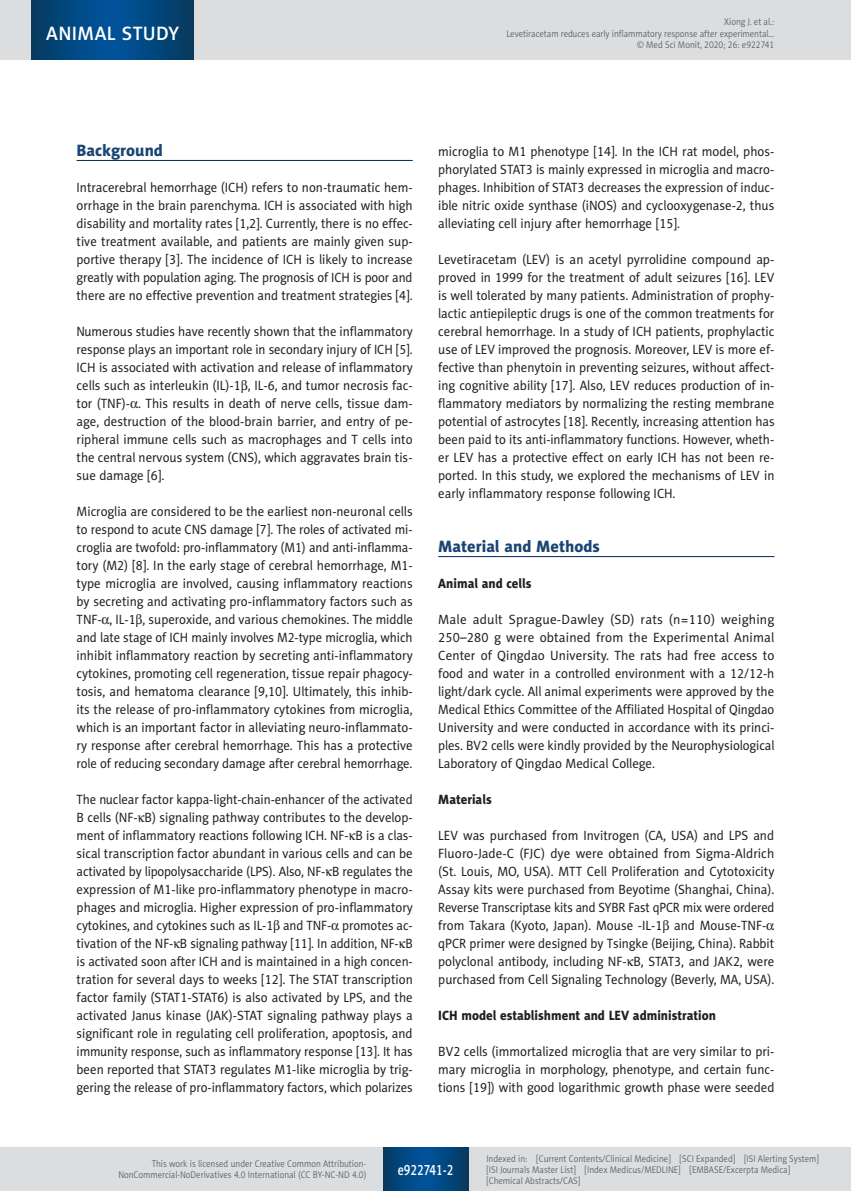
<style>
.page{position:relative;width:851px;height:1191px;background:#fff}
.page>*{position:absolute;margin:0;border:0;box-sizing:border-box;transform-origin:0 0}
.t1{font:19.5px "Naomi Sans EFN Medium";letter-spacing:.015em;color:#fff}
.MSM_Headline_1{font:16.5px "Naomi Sans EFN Heavy";color:#1a4574}
.MSM_e-PAGINA{font:15px "Naomi Sans EFN Medium";color:#fff;scale:.8 1}
.MSM_Body{font:13.5px/18px "Naomi Sans EFN";color:#231f20;text-align:justify;scale:.95 1}
.MSM_Body-2{font:13.5px/18px "Naomi Sans EFN";color:#231f20;text-align:justify;scale:.94 1}
.MSM_Body-3{font:13.5px/18px "Naomi Sans EFN";color:#231f20;text-align:justify;scale:.96 1}
.MSM_Body-4{font:13.5px/18px "Naomi Sans EFN";color:#231f20;text-align:justify}
.MSM_Headline_2{font:13.5px "Naomi Sans EFN Heavy";color:#231f20;scale:.95 1}
.MSM_pagina_sygnatura{font:9.75px/11.2px "Naomi Sans EFN Light";color:#57585a;scale:.9 1}
.MSM_pagina_zywa{font:9.75px/11.2px "Naomi Sans EFN Light";color:#57585a;text-align:right;scale:.9 1}
.s1{font-family:"Standard Sym L"}
</style>
<div class="page">
<hr style="left:77px;top:160px;width:335px;height:1px;background:#00295c">
<hr style="left:438px;top:556px;width:336px;height:1px;background:#00295c">
<div style="left:0;top:1148px;width:850px;height:43px;background:#dcdddf"></div>
<svg style="left:383px;top:1147px;width:85px;height:43px;background:#02477e"></svg>
<div style="left:0;top:0;width:850px;height:60px;background:#dcdddf"></div>
<hr style="left:850px;top:0;width:1px;height:60px;background:#dcdddf">
<svg style="left:32px;top:0;width:161px;height:60px;background:#02477f"></svg>
<h1 class="t1" style="left:46px;top:22px;width:134px">ANIMAL STUDY</h1>
<p class="MSM_pagina_zywa" style="left:506px;top:16px;width:299px">Xiong J. et al.:<br>Levetiracetam reduces early inflammatory response after experimental…</p>
<p class="MSM_pagina_sygnatura" style="left:637px;top:39px;width:154px">© Med Sci Monit, 2020; 26: e922741</p>
<p class="MSM_Headline_1" style="left:77px;top:140px;width:88px">Background</p>
<p class="MSM_Body" style="left:77px;top:178px;width:355px">Intracerebral hemorrhage (ICH) refers to non-traumatic hem&shy;orrhage in the brain parenchyma. ICH is associated with high disability and mortality rates [1,2]. Currently, there is no effec&shy;tive treatment available, and patients are mainly given sup&shy;portive therapy [3]. The incidence of ICH is likely to increase greatly with population aging. The prognosis of ICH is poor and there are no effective prevention and treatment strategies [4].</p>
<p class="MSM_Body-2" style="left:77px;top:322px;width:359px">Numerous studies have recently shown that the inflammatory response plays an important role in secondary injury of ICH [5].<br>ICH is associated with activation and release of inflammatory cells such as interleukin (IL)-1<span class="s1">b</span>, IL-6, and tumor necrosis fac&shy;tor (TNF)-<span class="s1">a</span>. This results in death of nerve cells, tissue dam&shy;age, destruction of the blood-brain barrier, and entry of pe&shy;ripheral immune cells such as macrophages and T cells into the central nervous system (CNS), which aggravates brain tis&shy;sue damage [6].</p>
<p class="MSM_Body" style="left:77px;top:502px;width:355px">Microglia are considered to be the earliest non-neuronal cells to respond to acute CNS damage [7]. The roles of activated mi&shy;croglia are twofold: pro-inflammatory (M1) and anti-inflamma&shy;tory (M2) [8]. In the early stage of cerebral hemorrhage, M1- type microglia are involved, causing inflammatory reactions by secreting and activating pro-inflammatory factors such as TNF-<span class="s1">a</span>, IL-1<span class="s1">b</span>, superoxide, and various chemokines. The middle and late stage of ICH mainly involves M2-type microglia, which inhibit inflammatory reaction by secreting anti-inflammatory cytokines, promoting cell regeneration, tissue repair phagocy&shy;tosis, and hematoma clearance [9,10]. Ultimately, this inhib&shy;its the release of pro-inflammatory cytokines from microglia, which is an important factor in alleviating neuro-inflammato&shy;ry response after cerebral hemorrhage. This has a protective role of reducing secondary damage after cerebral hemorrhage.</p>
<p class="MSM_Body-2" style="left:77px;top:790px;width:359px">The nuclear factor kappa-light-chain-enhancer of the activated B cells (NF-<span class="s1">k</span>B) signaling pathway contributes to the develop&shy;ment of inflammatory reactions following ICH. NF-<span class="s1">k</span>B is a clas&shy;sical transcription factor abundant in various cells and can be activated by lipopolysaccharide (LPS). Also, NF-<span class="s1">k</span>B regulates the expression of M1-like pro-inflammatory phenotype in macro&shy;phages and microglia. Higher expression of pro-inflammatory cytokines, and cytokines such as IL-1<span class="s1">b</span> and TNF-<span class="s1">a</span> promotes ac&shy;tivation of the NF-<span class="s1">k</span>B signaling pathway [11]. In addition, NF-<span class="s1">k</span>B is activated soon after ICH and is maintained in a high concen&shy;tration for several days to weeks [12]. The STAT transcription factor family (STAT1-STAT6) is also activated by LPS, and the activated Janus kinase (JAK)-STAT signaling pathway plays a significant role in regulating cell proliferation, apoptosis, and immunity response, such as inflammatory response [13]. It has been reported that STAT3 regulates M1-like microglia by trig&shy;gering the release of pro-inflammatory factors, which polarizes</p>
<p class="MSM_Body" style="left:438px;top:142px;width:355px">microglia to M1 phenotype [14]. In the ICH rat model, phos&shy;phorylated STAT3 is mainly expressed in microglia and macro&shy;phages. Inhibition of STAT3 decreases the expression of induc&shy;ible nitric oxide synthase (iNOS) and cyclooxygenase-2, thus alleviating cell injury after hemorrhage [15].</p>
<p class="MSM_Body-3" style="left:438px;top:250px;width:352px">Levetiracetam (LEV) is an acetyl pyrrolidine compound ap&shy;proved in 1999 for the treatment of adult seizures [16]. LEV is well tolerated by many patients. Administration of prophy&shy;lactic antiepileptic drugs is one of the common treatments for cerebral hemorrhage. In a study of ICH patients, prophylactic use of LEV improved the prognosis. Moreover, LEV is more ef&shy;fective than phenytoin in preventing seizures, without affect&shy;ing cognitive ability [17]. Also, LEV reduces production of in&shy;flammatory mediators by normalizing the resting membrane potential of astrocytes [18]. Recently, increasing attention has been paid to its anti-inflammatory functions. However, wheth&shy;er LEV has a protective effect on early ICH has not been re&shy;ported. In this study, we explored the mechanisms of LEV in early inflammatory response following ICH.</p>
<p class="MSM_Headline_1" style="left:438px;top:536px;width:163px">Material and Methods</p>
<p class="MSM_Headline_2" style="left:438px;top:575px;width:100px">Animal and cells</p>
<p class="MSM_Body-4" style="left:438px;top:610px;width:338px">Male adult Sprague-Dawley (SD) rats (n=110) weighing 250–280 g were obtained from the Experimental Animal Center of Qingdao University. The rats had free access to food and water in a controlled environment with a 12/12-h light/dark cycle. All animal experiments were approved by the Medical Ethics Committee of the Affiliated Hospital of Qingdao University and were conducted in accordance with its princi&shy;ples. BV2 cells were kindly provided by the Neurophysiological Laboratory of Qingdao Medical College.</p>
<p class="MSM_Headline_2" style="left:438px;top:791px;width:58px">Materials</p>
<p class="MSM_Body" style="left:438px;top:826px;width:355px">LEV was purchased from Invitrogen (CA, USA) and LPS and Fluoro-Jade-C (FJC) dye were obtained from Sigma-Aldrich (St. Louis, MO, USA). MTT Cell Proliferation and Cytotoxicity Assay kits were purchased from Beyotime (Shanghai, China).<br>Reverse Transcriptase kits and SYBR Fast qPCR mix were ordered from Takara (Kyoto, Japan). Mouse -IL-1<span class="s1">b</span> and Mouse-TNF-<span class="s1">a </span>qPCR primer were designed by Tsingke (Beijing, China). Rabbit polyclonal antibody, including NF-<span class="s1">k</span>B, STAT3, and JAK2, were purchased from Cell Signaling Technology (Beverly, MA, USA).</p>
<p class="MSM_Headline_2" style="left:438px;top:1007px;width:294px">ICH model establishment and LEV administration</p>
<p class="MSM_Body" style="left:438px;top:1042px;width:355px">BV2 cells (immortalized microglia that are very similar to pri&shy;mary microglia in morphology, phenotype, and certain func&shy;tions [19]) with good logarithmic growth phase were seeded</p>
<p class="MSM_pagina_sygnatura" style="left:118px;top:1158px;width:277px;text-align:right">This work is licensed under Creative Common Attribution-<br>NonCommercial-NoDerivatives 4.0 International (CC BY-NC-ND 4.0)</p>
<p class="MSM_e-PAGINA" style="left:397px;top:1160px;width:71px">e922741-2</p>
<p class="MSM_pagina_sygnatura" style="left:486px;top:1152px;width:371px">Indexed in: [Current Contents/Clinical Medicine] [SCI Expanded] [ISI Alerting System] [ISI Journals Master List] [Index Medicus/MEDLINE] [EMBASE/Excerpta Medica] [Chemical Abstracts/CAS]</p>
</div>
